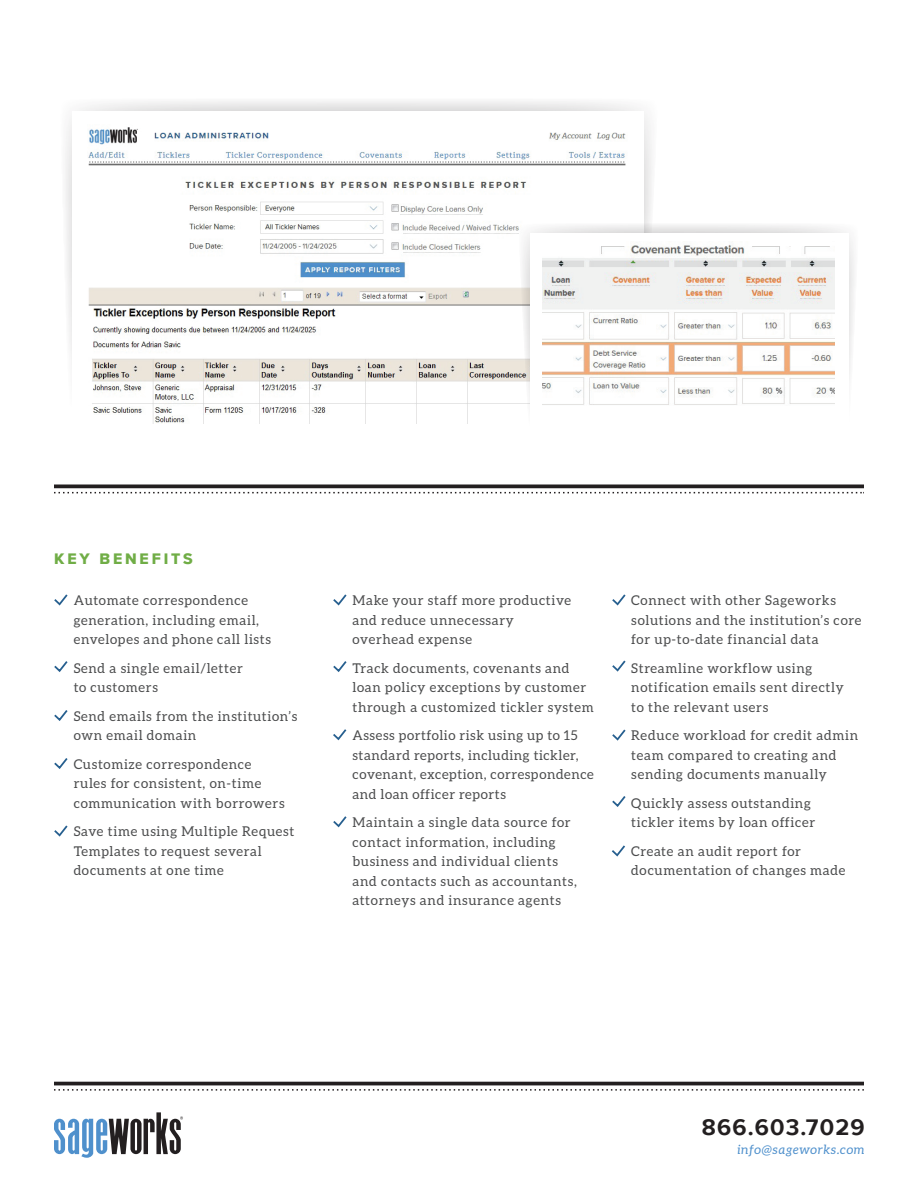
<style>
.page{position:relative;width:918px;height:1188px;background:#fff}
.page>*{position:absolute;margin:0;border:0;box-sizing:border-box;transform-origin:0 0}
.t1{font:700 23.25px "Proxima Nova";letter-spacing:.05em;color:#231f20}
.t2{font:15.75px "Proxima Nova Extrabld";letter-spacing:.18em;color:#70ad46}
.t3{font:13.5px/19.5px "Aleo";letter-spacing:.05em;color:#4b4c4d}
.t4{font:italic 12.75px "Aleo";letter-spacing:.05em;color:#4f90cc}
</style>
<div class="page">
<svg style="left:54px;top:1089px;width:810px;height:2px"></svg>
<hr style="left:54px;top:1082px;width:810px;height:3px;background:#231f20">
<svg style="left:54px;top:1112px;width:129px;height:46px"></svg>
<svg style="left:54px;top:484px;width:810px;height:4px;background:#3e3a3b"></svg>
<svg style="left:54px;top:492px;width:810px;height:1px"></svg>
<svg style="left:54px;top:594px;width:14px;height:12px"></svg>
<svg style="left:333px;top:594px;width:14px;height:12px"></svg>
<svg style="left:612px;top:594px;width:14px;height:12px"></svg>
<svg style="left:65px;top:101px;width:587px;height:258px;fill:#ededed"></svg>
<svg style="left:54px;top:661px;width:14px;height:11px"></svg>
<svg style="left:612px;top:660px;width:14px;height:12px"></svg>
<svg style="left:54px;top:710px;width:14px;height:11px"></svg>
<svg style="left:54px;top:758px;width:14px;height:11px"></svg>
<svg style="left:54px;top:825px;width:14px;height:12px"></svg>
<svg style="left:333px;top:661px;width:14px;height:11px"></svg>
<svg style="left:333px;top:729px;width:14px;height:12px"></svg>
<svg style="left:333px;top:816px;width:14px;height:12px"></svg>
<svg style="left:612px;top:729px;width:14px;height:12px"></svg>
<svg style="left:612px;top:796px;width:14px;height:11px"></svg>
<svg style="left:612px;top:845px;width:13px;height:12px"></svg>
<div style="left:72px;top:111px;width:572px;height:305px;background:#fff"></div>
<img style="left:88px;top:127px;width:538px;height:297px">
<svg style="left:518px;top:223px;width:336px;height:201px;fill:#f2f2f2"></svg>
<div style="left:530px;top:234px;width:318px;height:205px;background:#fff"></div>
<img style="left:542px;top:244px;width:293px;height:161px">
<p class="t2" style="left:54px;top:550px;width:140px">KEY BENEFITS</p>
<p class="t3" style="left:74px;top:591px;width:199px">Automate correspondence generation, including email, envelopes and phone call lists</p>
<p class="t3" style="left:74px;top:658px;width:171px">Send a single email/letter to customers</p>
<p class="t3" style="left:74px;top:706px;width:225px">Send emails from the institution’s own email domain</p>
<p class="t3" style="left:74px;top:754px;width:212px">Customize correspondence rules for consistent, on-time communication with borrowers</p>
<p class="t3" style="left:74px;top:822px;width:222px">Save time using Multiple Request<br>Templates to request several documents at one time</p>
<p class="t3" style="left:353px;top:591px;width:220px">Make your staff more productive and reduce unnecessary overhead expense</p>
<p class="t3" style="left:353px;top:658px;width:243px">Track documents, covenants and loan policy exceptions by customer through a customized tickler system</p>
<p class="t3" style="left:353px;top:726px;width:243px">Assess portfolio risk using up to 15 standard reports, including tickler, covenant, exception, correspondence and loan officer reports</p>
<p class="t3" style="left:353px;top:813px;width:226px">Maintain a single data source for contact information, including business and individual clients and contacts such as accountants, attorneys and insurance agents</p>
<p class="t3" style="left:631px;top:591px;width:232px">Connect with other Sageworks solutions and the institution’s core for up-to-date financial data</p>
<p class="t3" style="left:631px;top:658px;width:214px">Streamline workflow using notification emails sent directly to the relevant users</p>
<p class="t3" style="left:631px;top:726px;width:228px">Reduce workload for credit admin team compared to creating and sending documents manually</p>
<p class="t3" style="left:631px;top:793px;width:186px">Quickly assess outstanding tickler items by loan officer</p>
<p class="t3" style="left:631px;top:841px;width:216px">Create an audit report for documentation of changes made</p>
<h1 class="t1" style="left:702px;top:1113px;width:164px">866.603.7029</h1>
<p class="t4" style="left:737px;top:1143px;width:129px">info@sageworks.com</p>
</div>
